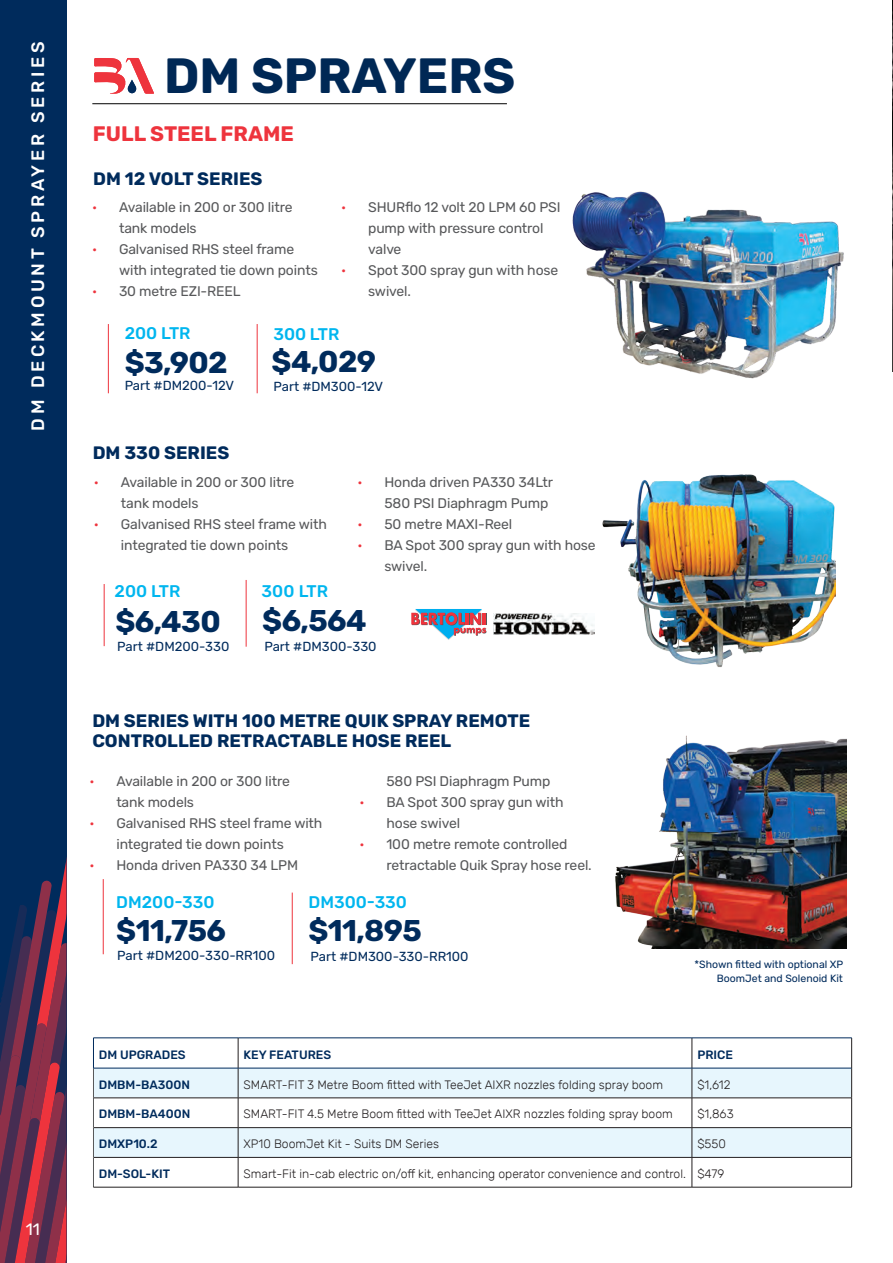
<style>
.page{position:relative;width:893px;height:1263px;background:#fff}
.page>*{position:absolute;margin:0;border:0;box-sizing:border-box;transform-origin:0 0}
.t1{font:700 49.5px "Rubik";color:#002855}
.t2{font:700 30px "Rubik";letter-spacing:-.02em;color:#002b5c}
.t3{font:700 21px "Rubik";color:#ee343d}
.t4{font:700 18px/19.5px "Rubik";color:#002b5c}
.t5{font:500 18px "Rubik";letter-spacing:.2em;color:#fff}
.t6{font:500 16.8px "Rubik";color:#00b6ef}
.t7{font:16.5px "Rubik";color:#fff}
.t8{font:13.95px/21px "Rubik";letter-spacing:-.01em;color:#57585a}
.t9{font:13.2px "Rubik";color:#002b5c}
.t10{font:300 12.15px "Rubik";color:#231f20}
.t11{font:500 12.15px "Rubik";color:#002b5c}
.t12{font:10.5px/13.5px "Rubik";color:#002b5c;text-align:right}
.s1{font-size:13.5px;color:#ee343d}
</style>
<div class="page">
<img style="left:615px;top:735px;width:231px;height:213px">
<hr style="left:292px;top:892px;width:1px;height:72px;background:#ee343d">
<hr style="left:103px;top:879px;width:1px;height:75px;background:#ee343d">
<svg style="left:94px;top:1038px;width:757px;height:30px"></svg>
<div style="left:94px;top:1069px;width:757px;height:28px;background:#e7f6fd"></div>
<svg style="left:94px;top:1098px;width:757px;height:89px"></svg>
<div style="left:238px;top:1157px;width:454px;height:30px;background:#fff"></div>
<hr style="left:851px;top:1038px;width:1px;height:30px;background:#231f20">
<hr style="left:851px;top:1068px;width:1px;height:30px;background:#231f20">
<hr style="left:238px;top:1097px;width:454px;height:1px;background:#231f20">
<hr style="left:692px;top:1097px;width:160px;height:1px;background:#231f20">
<hr style="left:238px;top:1127px;width:454px;height:1px;background:#231f20">
<hr style="left:692px;top:1127px;width:160px;height:1px;background:#231f20">
<svg style="left:851px;top:1098px;width:1px;height:59px"></svg>
<hr style="left:692px;top:1157px;width:160px;height:1px;background:#231f20">
<hr style="left:851px;top:1157px;width:1px;height:30px;background:#231f20">
<hr style="left:692px;top:1187px;width:160px;height:1px;background:#231f20">
<hr style="left:692px;top:1038px;width:1px;height:30px;background:#231f20">
<hr style="left:238px;top:1068px;width:1px;height:30px;background:#231f20">
<hr style="left:692px;top:1068px;width:1px;height:30px;background:#231f20">
<hr style="left:94px;top:1097px;width:144px;height:1px;background:#231f20">
<hr style="left:94px;top:1127px;width:144px;height:1px;background:#231f20">
<svg style="left:238px;top:1098px;width:1px;height:59px"></svg>
<svg style="left:692px;top:1098px;width:1px;height:59px"></svg>
<hr style="left:94px;top:1157px;width:144px;height:1px;background:#231f20">
<hr style="left:238px;top:1157px;width:1px;height:30px;background:#231f20">
<hr style="left:692px;top:1157px;width:1px;height:30px;background:#231f20">
<hr style="left:93px;top:1068px;width:1px;height:30px;background:#57585a">
<svg style="left:93px;top:1098px;width:1px;height:29px"></svg>
<hr style="left:93px;top:1127px;width:1px;height:30px;background:#57585a">
<hr style="left:93px;top:1157px;width:1px;height:30px;background:#57585a">
<hr style="left:238px;top:1157px;width:454px;height:1px;background:#231f20">
<hr style="left:238px;top:1037px;width:454px;height:1px;background:#002b5c">
<hr style="left:692px;top:1037px;width:160px;height:1px;background:#002b5c">
<hr style="left:238px;top:1068px;width:454px;height:1px;background:#002b5c">
<hr style="left:692px;top:1068px;width:159px;height:1px;background:#002b5c">
<hr style="left:93px;top:1187px;width:145px;height:1px;background:#231f20">
<hr style="left:238px;top:1187px;width:454px;height:1px;background:#231f20">
<hr style="left:93px;top:1038px;width:1px;height:30px;background:#002b5c">
<hr style="left:93px;top:1037px;width:145px;height:1px;background:#002b5c">
<hr style="left:238px;top:1038px;width:1px;height:30px;background:#231f20">
<hr style="left:93px;top:1068px;width:145px;height:1px;background:#002b5c">
<svg style="left:94px;top:58px;width:60px;height:36px"></svg>
<hr style="left:92px;top:103px;width:415px;height:1px;background:#000">
<img style="left:892px;top:0;width:1px;height:371px">
<img style="left:572px;top:191px;width:272px;height:188px">
<hr style="left:108px;top:324px;width:1px;height:69px;background:#ee343d">
<hr style="left:257px;top:324px;width:1px;height:69px;background:#ee343d">
<hr style="left:104px;top:584px;width:1px;height:62px;background:#ee343d">
<img style="left:602px;top:474px;width:233px;height:194px">
<svg style="left:411px;top:609px;width:75px;height:31px"></svg>
<img style="left:493px;top:614px;width:101px;height:20px">
<hr style="left:246px;top:580px;width:1px;height:67px;background:#ee343d">
<div style="left:0;top:0;width:67px;height:1263px;background:#002b5c"></div>
<svg style="left:0;top:857px;width:67px;height:406px"></svg>
<p class="t5" style="left:28px;top:431px;width:390px;rotate:-90deg">DM DECKMOUNT SPRAYER SERIES</p>
<p class="t7" style="left:26px;top:1220px;width:16px">11</p>
<h1 class="t1" style="left:164px;top:48px;width:353px">DM SPRAYERS</h1>
<h3 class="t3" style="left:93px;top:122px;width:202px">FULL STEEL FRAME</h3>
<p class="t4" style="left:93px;top:169px;width:171px">DM 12 VOLT SERIES</p>
<p class="t8" style="left:119px;top:197px;width:175px;text-indent:-27px"><span class="s1">•</span> Available in 200 or 300 litre tank models</p>
<p class="t8" style="left:119px;top:239px;width:200px;text-indent:-27px"><span class="s1">•</span> Galvanised RHS steel frame with integrated tie down points</p>
<p class="t8" style="left:92px;top:281px;width:150px"><span class="s1">•</span> 30 metre EZI-REEL</p>
<p class="t8" style="left:368px;top:197px;width:194px;text-indent:-27px"><span class="s1">•</span> SHURflo 12 volt 20 LPM 60 PSI pump with pressure control valve</p>
<p class="t8" style="left:368px;top:260px;width:192px;text-indent:-27px"><span class="s1">•</span> Spot 300 spray gun with hose swivel.</p>
<p class="t6" style="left:125px;top:324px;width:67px">200 LTR</p>
<p class="t6" style="left:273px;top:325px;width:67px">300 LTR</p>
<h2 class="t2" style="left:125px;top:345px;width:105px">$3,902</h2>
<h2 class="t2" style="left:272px;top:345px;width:106px">$4,029</h2>
<p class="t9" style="left:125px;top:378px;width:111px">Part #DM200-12V</p>
<p class="t9" style="left:273px;top:379px;width:111px">Part #DM300-12V</p>
<p class="t4" style="left:93px;top:444px;width:138px">DM 330 SERIES</p>
<p class="t8" style="left:121px;top:472px;width:175px;text-indent:-27px"><span class="s1">•</span> Available in 200 or 300 litre tank models</p>
<p class="t8" style="left:121px;top:514px;width:208px;text-indent:-27px"><span class="s1">•</span> Galvanised RHS steel frame with integrated tie down points</p>
<p class="t6" style="left:115px;top:581px;width:67px">200 LTR</p>
<p class="t6" style="left:262px;top:582px;width:68px">300 LTR</p>
<p class="t8" style="left:384px;top:472px;width:170px;text-indent:-27px"><span class="s1">•</span> Honda driven PA330 34Ltr<br>580 PSI Diaphragm Pump</p>
<p class="t8" style="left:357px;top:514px;width:156px"><span class="s1">•</span> 50 metre MAXI-Reel</p>
<p class="t8" style="left:384px;top:535px;width:213px;text-indent:-27px"><span class="s1">•</span> BA Spot 300 spray gun with hose swivel.</p>
<h2 class="t2" style="left:115px;top:605px;width:107px">$6,430</h2>
<p class="t9" style="left:117px;top:639px;width:114px">Part #DM200-330</p>
<h2 class="t2" style="left:262px;top:604px;width:106px">$6,564</h2>
<p class="t9" style="left:264px;top:639px;width:114px">Part #DM300-330</p>
<p class="t4" style="left:92px;top:712px;width:439px">DM SERIES WITH 100 METRE QUIK SPRAY REMOTE<br>CONTROLLED RETRACTABLE HOSE REEL</p>
<p class="t8" style="left:116px;top:771px;width:175px;text-indent:-27px"><span class="s1">•</span> Available in 200 or 300 litre tank models</p>
<p class="t8" style="left:116px;top:813px;width:208px;text-indent:-27px"><span class="s1">•</span> Galvanised RHS steel frame with integrated tie down points</p>
<p class="t8" style="left:89px;top:855px;width:210px"><span class="s1">•</span> Honda driven PA330 34 LPM</p>
<p class="t8" style="left:386px;top:771px;width:165px">580 PSI Diaphragm Pump</p>
<p class="t8" style="left:386px;top:792px;width:179px;text-indent:-27px"><span class="s1">•</span> BA Spot 300 spray gun with hose swivel</p>
<p class="t8" style="left:386px;top:834px;width:207px;text-indent:-27px"><span class="s1">•</span> 100 metre remote controlled retractable Quik Spray hose reel.</p>
<p class="t6" style="left:116px;top:893px;width:100px">DM200-330</p>
<h2 class="t2" style="left:116px;top:913px;width:111px">$11,756</h2>
<p class="t9" style="left:117px;top:948px;width:159px">Part #DM200-330-RR100</p>
<p class="t9" style="left:311px;top:949px;width:159px">Part #DM300-330-RR100</p>
<p class="t6" style="left:309px;top:893px;width:100px">DM300-330</p>
<h2 class="t2" style="left:309px;top:913px;width:115px">$11,895</h2>
<p class="t12" style="left:695px;top:958px;width:150px">*Shown fitted with optional XP<br>BoomJet and Solenoid Kit</p>
<p class="t11" style="left:99px;top:1048px;width:88px">DM UPGRADES</p>
<p class="t11" style="left:244px;top:1048px;width:89px">KEY FEATURES</p>
<p class="t11" style="left:697px;top:1048px;width:37px">PRICE</p>
<p class="t11" style="left:99px;top:1078px;width:93px">DMBM-BA300N</p>
<p class="t10" style="left:244px;top:1078px;width:421px">SMART-FIT 3 Metre Boom fitted with TeeJet AIXR nozzles folding spray boom</p>
<p class="t10" style="left:697px;top:1078px;width:35px">$1,612</p>
<p class="t11" style="left:99px;top:1107px;width:93px">DMBM-BA400N</p>
<p class="t10" style="left:244px;top:1107px;width:431px">SMART-FIT 4.5 Metre Boom fitted with TeeJet AIXR nozzles folding spray boom</p>
<p class="t10" style="left:697px;top:1107px;width:38px">$1,863</p>
<p class="t11" style="left:99px;top:1137px;width:60px">DMXP10.2</p>
<p class="t10" style="left:244px;top:1137px;width:197px">XP10 BoomJet Kit - Suits DM Series</p>
<p class="t10" style="left:697px;top:1137px;width:30px">$550</p>
<p class="t11" style="left:99px;top:1167px;width:73px">DM-SOL-KIT</p>
<p class="t10" style="left:244px;top:1167px;width:482px">Smart-Fit in-cab electric on/off kit, enhancing operator convenience and control. $479</p>
</div>
